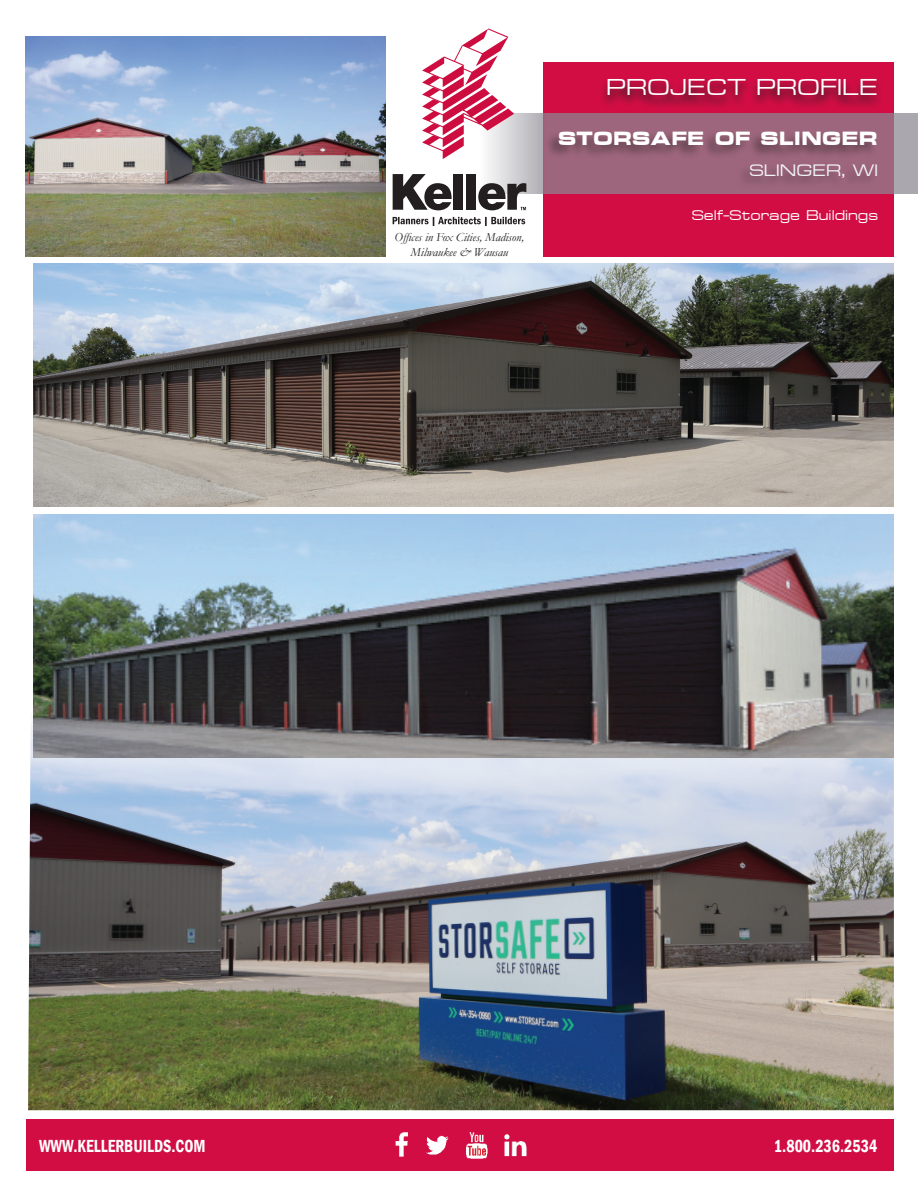
<style>
.page{position:relative;width:918px;height:1188px;background:#fff}
.page>*{position:absolute;margin:0;border:0;box-sizing:border-box;transform-origin:0 0}
.t1{font:27px "Metrostyle Extended";color:#fff}
.t2{font:700 22.5px "Metrostyle Extended";color:#fff}
.t3{font:19.5px "Metrostyle Extended";color:#f2f3f4}
.t4{font:600 condensed 18px "Franklin Gothic";color:#fff;scale:.9 1}
.t5{font:16.5px "Metrostyle Extended";color:#fff}
.t6{font:italic 12.45px/14.9px "Garamond";color:#231f20;text-align:center}
</style>
<div class="page">
<div style="left:26px;top:1119px;width:868px;height:52px;background:#d20d44"></div>
<img style="left:395px;top:1132px;width:132px;height:27px">
<div style="left:543px;top:62px;width:351px;height:194px;background:#d20d44"></div>
<svg style="left:453px;top:113px;width:465px;height:81px;background:#a77e8f"></svg>
<div style="left:545px;top:131px;width:332px;height:29px;background:#231f20;opacity:.5"></div>
<div style="left:736px;top:164px;width:142px;height:27px;background:#986277"></div>
<svg style="left:422px;top:29px;width:92px;height:130px"></svg>
<svg style="left:602px;top:80px;width:277px;height:27px"></svg>
<svg style="left:393px;top:174px;width:59px;height:36px"></svg>
<div style="left:454px;top:174px;width:9px;height:36px;background:#231f20"></div>
<div style="left:467px;top:174px;width:9px;height:36px;background:#231f20"></div>
<svg style="left:393px;top:217px;width:132px;height:9px"></svg>
<svg style="left:478px;top:183px;width:48px;height:27px"></svg>
<img style="left:28px;top:720px;width:866px;height:390px">
<img style="left:33px;top:514px;width:861px;height:244px">
<img style="left:26px;top:37px;width:360px;height:219px">
<img style="left:33px;top:263px;width:861px;height:243px">
<p class="t1" style="left:606px;top:73px;width:274px">PROJECT PROFILE</p>
<p class="t2" style="left:558px;top:127px;width:322px">STORSAFE OF SLINGER</p>
<p class="t3" style="left:750px;top:160px;width:130px">SLINGER, WI</p>
<p class="t6" style="left:395px;top:230px;width:131px">Offices in Fox Cities, Madison,<br>Milwaukee &amp; Wausau</p>
<p class="t5" style="left:692px;top:206px;width:188px">Self-Storage Buildings</p>
<p class="t4" style="left:39px;top:1134px;width:187px">WWW.KELLERBUILDS.COM</p>
<p class="t4" style="left:774px;top:1134px;width:117px">1.800.236.2534</p>
</div>
